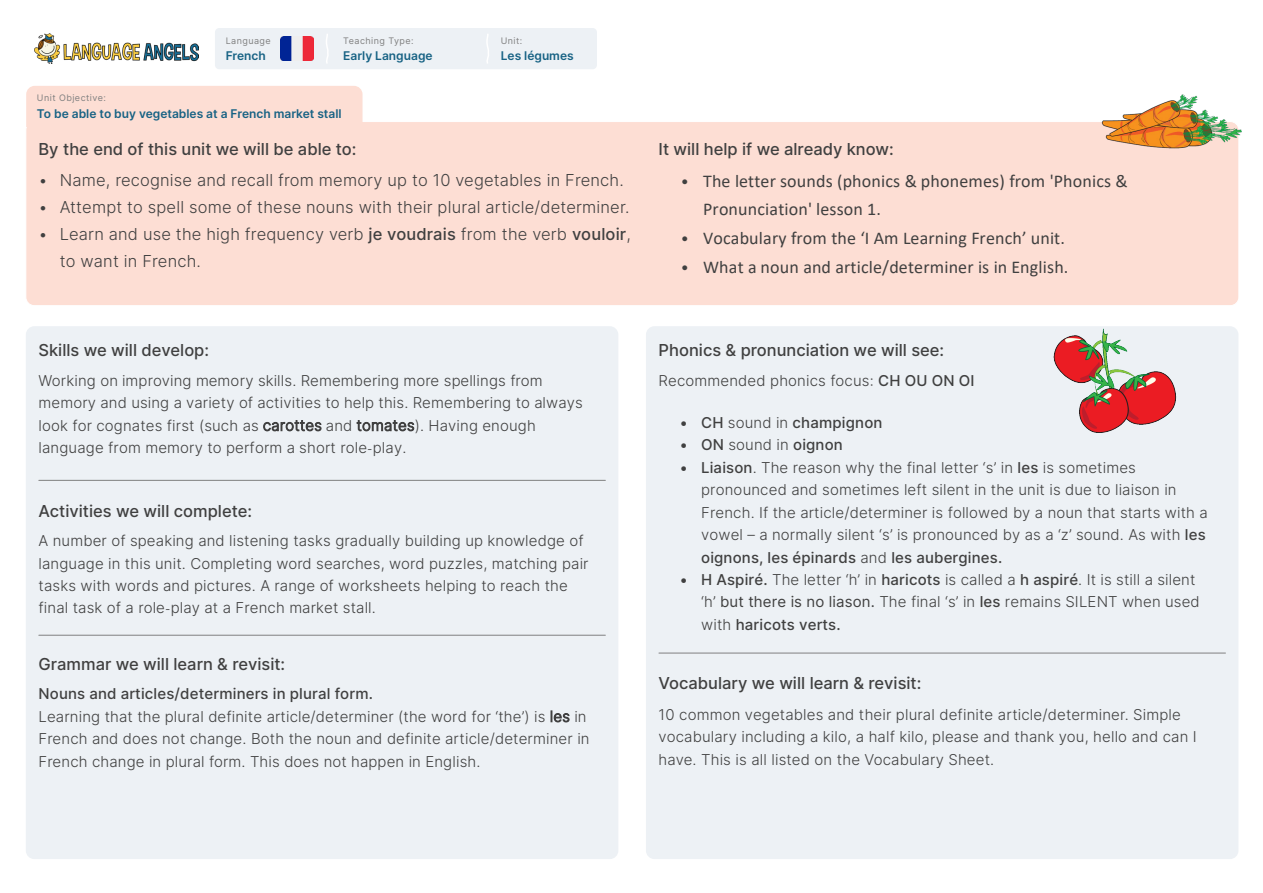
<style>
.page{position:relative;width:1263px;height:893px;background:#fff}
.page>*{position:absolute;margin:0;border:0;box-sizing:border-box;transform-origin:0 0}
.t1{font:18px/28.7px "Calibri";letter-spacing:.01em;color:#404040}
.t2{font:16.5px/27px "Inter Light BETA";letter-spacing:.01em;color:#404040}
.t3{font:500 16.5px "Inter";color:#404040}
.t4{font:15px/22.5px "Inter Light BETA";letter-spacing:.01em;color:#404040}
.t5{font:500 15px "Inter";letter-spacing:.01em;color:#404040}
.t6{font:600 12px "Inter";color:#176284}
.t7{font:9px "Inter";letter-spacing:.05em;color:#808080}
.s1{font-family:"Inter";font-weight:500}
.s2{font-family:"Inter Light BETA"}
.s3{font-family:"Minion Pro"}
.s4{font-family:"Inter Light BETA";font-weight:400}
.s5{font-family:"Inter"}
</style>
<div class="page">
<div style="left:26px;top:326px;width:592px;height:533px;background:#edf1f5;border-radius:9px"></div>
<div style="left:646px;top:326px;width:592px;height:533px;background:#edf1f5;border-radius:9px"></div>
<img style="left:34px;top:34px;width:164px;height:29px">
<div style="left:26px;top:122px;width:1213px;height:184px;background:#fdded4;border-radius:9px"></div>
<div style="left:25px;top:121px;width:1214px;height:185px;border:1px solid #fff;border-radius:9px"></div>
<div style="left:215px;top:28px;width:382px;height:41px;background:#edf1f5;border-radius:4px"></div>
<svg style="left:326px;top:34px;width:3px;height:29px"></svg>
<svg style="left:486px;top:34px;width:3px;height:29px"></svg>
<div style="left:26px;top:86px;width:336px;height:41px;background:#fdded4"></div>
<hr style="left:39px;top:480px;width:566px;height:1px;background:#808080">
<hr style="left:39px;top:635px;width:566px;height:1px;background:#808080">
<hr style="left:659px;top:653px;width:566px;height:1px;background:#808080">
<img style="left:280px;top:37px;width:33px;height:24px">
<img style="left:1099px;top:94px;width:142px;height:59px">
<img style="left:1053px;top:328px;width:124px;height:105px">
<p class="t7" style="left:226px;top:34px;width:47px">Language</p>
<p class="t7" style="left:343px;top:34px;width:72px">Teaching Type:</p>
<p class="t7" style="left:501px;top:34px;width:23px">Unit:</p>
<p class="t6" style="left:226px;top:47px;width:42px">French</p>
<p class="t6" style="left:343px;top:47px;width:91px">Early Language</p>
<p class="t6" style="left:501px;top:47px;width:74px">Les légumes</p>
<p class="t7" style="left:37px;top:92px;width:70px">Unit Objective:</p>
<p class="t6" style="left:37px;top:105px;width:306px">To be able to buy vegetables at a French market stall</p>
<p class="t3" style="left:39px;top:137px;width:319px">By the end of this unit we will be able to:</p>
<p class="t3" style="left:659px;top:137px;width:237px">It will help if we already know:</p>
<p class="t2" style="left:39px;top:166px;width:587px">• Name, recognise and recall from memory up to 10 vegetables in French.</p>
<p class="t2" style="left:39px;top:193px;width:592px">• Attempt to spell some of these nouns with their plural article/determiner.</p>
<p class="t2" style="left:60px;top:220px;width:573px;text-indent:-21px">• Learn and use the high frequency verb <span class="s1">je voudrais</span> from the verb <span class="s1">vouloir</span>, to want in French.</p>
<p class="t1" style="left:703px;top:166px;width:426px;text-indent:-23px"><span class="s2">•</span> The letter sounds (phonics &amp; phonemes) from 'Phonics &amp;<br>Pronunciation' lesson 1.</p>
<p class="t1" style="left:680px;top:223px;width:387px"><span class="s2">•</span> Vocabulary from the ‘I Am Learning French’ unit.</p>
<p class="t1" style="left:680px;top:252px;width:390px"><span class="s2">•</span> What a noun and article/determiner is in English.</p>
<p class="t3" style="left:39px;top:338px;width:172px">Skills we will develop:</p>
<p class="t4" style="left:39px;top:369px;width:546px">Working on improving memory skills. Remembering more spellings from memory and using a variety of activities to help this. Remembering to always look for cognates first (such as carottes and tomates). Having enough language from memory to perform a short role<span class="s3">-</span>play.</p>
<p class="t4" style="left:659px;top:369px;width:318px">Recommended phonics focus: <span class="s1">CH OU ON OI</span></p>
<p class="t3" style="left:659px;top:338px;width:287px">Phonics &amp; pronunciation we will see:</p>
<p class="t5" style="left:680px;top:411px;width:204px">• CH <span class="s4">sound in</span> champignon</p>
<p class="t5" style="left:680px;top:434px;width:164px">• ON <span class="s4">sound in</span> oignon</p>
<p class="t4" style="left:701px;top:456px;width:508px;text-indent:-21px"><span class="s1">• Liaison</span>. The reason why the final letter ‘s’ in <span class="s1">les</span> is sometimes pronounced and sometimes left silent in the unit is due to liaison in French. If the article/determiner is followed by a noun that starts with a vowel – a normally silent ‘s’ is pronounced by as a ‘z’ sound. As with <span class="s1">les oignons, les épinards</span> and <span class="s1">les aubergines.</span></p>
<p class="t4" style="left:701px;top:568px;width:500px;text-indent:-21px"><span class="s1">• H Aspiré.</span> The letter ‘h’ in <span class="s1">haricots</span> is called a <span class="s1">h aspiré</span>. It is still a silent ‘h’ <span class="s5">but there is no liason.</span> The final ‘s’ in <span class="s1">les</span> remains SILENT when used with <span class="s1">haricots verts.</span></p>
<p class="t3" style="left:39px;top:499px;width:215px">Activities we will complete:</p>
<p class="t4" style="left:39px;top:529px;width:552px">A number of speaking and listening tasks gradually building up knowledge of language in this unit. Completing word searches, word puzzles, matching pair tasks with words and pictures. A range of worksheets helping to reach the final task of a role<span class="s3">-</span>play at a French market stall.</p>
<p class="t3" style="left:39px;top:652px;width:248px">Grammar we will learn &amp; revisit:</p>
<p class="t4" style="left:39px;top:682px;width:552px"><span class="s1">Nouns and articles/determiners in plural form.<br></span>Learning that the plural definite article/determiner (the word for ‘the’) is les in French and does not change. Both the noun and definite article/determiner in French change in plural form. This does not happen in English.</p>
<p class="t3" style="left:659px;top:671px;width:264px">Vocabulary we will learn &amp; revisit:</p>
<p class="t4" style="left:659px;top:703px;width:524px">10 common vegetables and their plural definite article/determiner. Simple</p>
<p class="t4" style="left:659px;top:725px;width:540px">vocabulary including a kilo, a half kilo, please and thank you, hello and can I have. This is all listed on the Vocabulary Sheet.</p>
</div>
